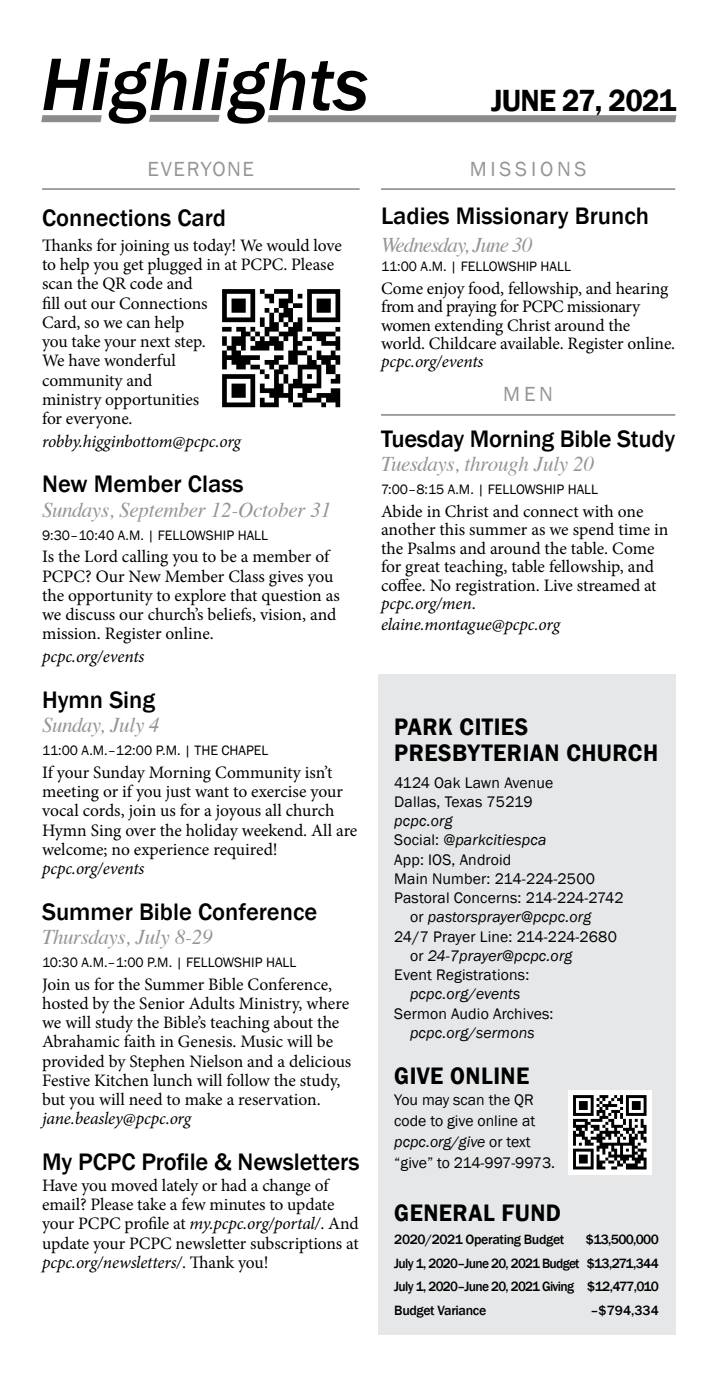
<style>
.page{position:relative;width:714px;height:1386px;background:#fff}
.page>*{position:absolute;margin:0;border:0;box-sizing:border-box;transform-origin:0 0}
.t1{font:italic 500 77px "Franklin Gothic";color:#000}
.t2{font:600 31.5px "Franklin Gothic";letter-spacing:-.025em;color:#000;scale:.95 1}
.t3{font:500 24.5px "Franklin Gothic";color:#000}
.t4{font:600 24.5px/26.2px "Franklin Gothic";letter-spacing:.02em;color:#000;scale:.95 1}
.t5{font:italic 21px "Times";letter-spacing:-.025em;color:#939598}
.t6{font:italic 21px "Times";letter-spacing:-.05em;color:#939598}
.t7{font:21px "Franklin Gothic";letter-spacing:.18em;color:#939598}
.t8{font:21px "Franklin Gothic";letter-spacing:.075em;color:#939598}
.t9{font:17.5px/19.2px "Minion Pro";letter-spacing:-.005em;color:#000}
.t10{font:italic 17.5px "Minion Pro";letter-spacing:-.01em;color:#000}
.t11{font:15.75px/21px "Franklin Gothic";letter-spacing:.01em;color:#000}
.t12{font:italic 15.75px "Franklin Gothic";letter-spacing:.01em;color:#000}
.t13{font:14px "Franklin Gothic";color:#000}
.t14{font:500 13.83px/23.6px "Franklin Gothic";letter-spacing:-.03em;color:#000;text-align:justify}
.s1{font-style:italic}
.s2{font-style:normal}
</style>
<div class="page">
<div style="left:378px;top:674px;width:297px;height:661px;background:#e6e7e8"></div>
<img style="left:568px;top:1090px;width:84px;height:84px">
<hr style="left:42px;top:188px;width:318px;height:2px;background:#939598">
<hr style="left:381px;top:188px;width:294px;height:2px;background:#939598">
<hr style="left:381px;top:414px;width:294px;height:2px;background:#939598">
<div style="left:42px;top:115px;width:59px;height:7px;background:#8a8c8e"></div>
<div style="left:150px;top:115px;width:69px;height:7px;background:#8a8c8e"></div>
<div style="left:268px;top:115px;width:408px;height:7px;background:#8a8c8e"></div>
<img style="left:222px;top:289px;width:119px;height:119px">
<h1 class="t1" style="left:41px;top:37px;width:329px">Highlights</h1>
<p class="t8" style="left:148px;top:156px;width:108px">EVERYONE</p>
<h3 class="t3" style="left:42px;top:203px;width:186px">Connections Card</h3>
<p class="t9" style="left:42px;top:236px;width:301px">Thanks for joining us today! We would love to help you get plugged in at PCPC. Please scan the QR code and<br>fill out our Connections<br>Card, so we can help<br>you take your next step.<br>We have wonderful<br>community and<br>ministry opportunities<br>for everyone.</p>
<p class="t10" style="left:42px;top:429px;width:200px">robby.higginbottom@pcpc.org</p>
<h3 class="t3" style="left:42px;top:469px;width:203px">New Member Class</h3>
<p class="t5" style="left:42px;top:492px;width:291px">Sundays, September 12-October 31</p>
<p class="t13" style="left:42px;top:526px;width:227px">9:30–10:40 A.M. | FELLOWSHIP HALL</p>
<p class="t9" style="left:42px;top:547px;width:299px">Is the Lord calling you to be a member of PCPC? Our New Member Class gives you the opportunity to explore that question as we discuss our church’s beliefs, vision, and mission. Register online.</p>
<p class="t10" style="left:42px;top:645px;width:104px">pcpc.org/events</p>
<h3 class="t3" style="left:42px;top:684px;width:115px">Hymn Sing</h3>
<p class="t5" style="left:42px;top:707px;width:119px">Sunday, July 4</p>
<p class="t13" style="left:42px;top:742px;width:228px">11:00 A.M.–12:00 P.M. | THE CHAPEL</p>
<p class="t9" style="left:42px;top:763px;width:317px">If your Sunday Morning Community isn’t meeting or if you just want to exercise your vocal cords, join us for a joyous all church Hymn Sing over the holiday weekend. All are welcome; no experience required!</p>
<p class="t10" style="left:42px;top:857px;width:104px">pcpc.org/events</p>
<h3 class="t3" style="left:42px;top:896px;width:277px">Summer Bible Conference</h3>
<p class="t5" style="left:42px;top:919px;width:172px">Thursdays, July 8-29</p>
<p class="t13" style="left:42px;top:954px;width:256px">10:30 A.M.–1:00 P.M. | FELLOWSHIP HALL</p>
<p class="t9" style="left:42px;top:974px;width:311px">Join us for the Summer Bible Conference, hosted by the Senior Adults Ministry, where we will study the Bible’s teaching about the Abrahamic faith in Genesis. Music will be provided by Stephen Nielson and a delicious Festive Kitchen lunch will follow the study, but you will need to make a reservation.</p>
<p class="t10" style="left:42px;top:1107px;width:151px">jane.beasley@pcpc.org</p>
<h3 class="t3" style="left:42px;top:1147px;width:319px">My PCPC Profile &amp; Newsletters</h3>
<p class="t9" style="left:42px;top:1176px;width:318px">Have you moved lately or had a change of email? Please take a few minutes to update your PCPC profile at <span class="s1">my.pcpc.org/portal/</span>. And update your PCPC newsletter subscriptions at <span class="s1">pcpc.org/newsletters/</span>. Thank you!</p>
<h2 class="t2" style="left:491px;top:82px;width:196px">JUNE 27, 2021</h2>
<p class="t7" style="left:470px;top:156px;width:118px">MISSIONS</p>
<h3 class="t3" style="left:381px;top:200px;width:270px">Ladies Missionary Brunch</h3>
<p class="t6" style="left:381px;top:226px;width:153px">Wednesday, June 30</p>
<p class="t13" style="left:381px;top:258px;width:191px">11:00 A.M. | FELLOWSHIP HALL</p>
<p class="t9" style="left:381px;top:279px;width:296px;line-height:18.4px">Come enjoy food, fellowship, and hearing from and praying for PCPC missionary women extending Christ around the world. Childcare available. Register online.</p>
<p class="t10" style="left:381px;top:350px;width:104px">pcpc.org/events</p>
<p class="t7" style="left:503px;top:381px;width:51px">MEN</p>
<h3 class="t3" style="left:381px;top:424px;width:296px">Tuesday Morning Bible Study</h3>
<p class="t5" style="left:381px;top:446px;width:214px">Tuesdays, through July 20</p>
<p class="t13" style="left:381px;top:481px;width:218px">7:00–8:15 A.M. | FELLOWSHIP HALL</p>
<p class="t9" style="left:381px;top:502px;width:289px;line-height:18.4px">Abide in Christ and connect with one another this summer as we spend time in the Psalms and around the table. Come for great teaching, table fellowship, and coffee. No registration. Live streamed at <span class="s1">pcpc.org/men</span>.</p>
<p class="t10" style="left:381px;top:612px;width:180px">elaine.montague@pcpc.org</p>
<h3 class="t4" style="left:394px;top:714px;width:279px">PARK CITIES<br>PRESBYTERIAN CHURCH</h3>
<p class="t11" style="left:394px;top:773px;width:161px;line-height:19.2px">4124 Oak Lawn Avenue<br>Dallas, Texas 75219</p>
<p class="t12" style="left:394px;top:811px;width:60px">pcpc.org</p>
<p class="t12" style="left:394px;top:830px;width:154px"><span class="s2">Social:</span> @parkcitiespca</p>
<p class="t11" style="left:394px;top:849px;width:119px">App: IOS, Android</p>
<p class="t11" style="left:394px;top:869px;width:202px">Main Number: 214-224-2500</p>
<p class="t11" style="left:394px;top:888px;width:231px">Pastoral Concerns: 214-224-2742</p>
<p class="t12" style="left:410px;top:907px;width:183px"><span class="s2">or</span> pastorsprayer@pcpc.org</p>
<p class="t11" style="left:394px;top:926px;width:224px">24/7 Prayer Line: 214-224-2680</p>
<p class="t12" style="left:410px;top:946px;width:164px"><span class="s2">or</span> 24-7prayer@pcpc.org</p>
<p class="t11" style="left:394px;top:965px;width:137px">Event Registrations:</p>
<p class="t12" style="left:410px;top:984px;width:112px">pcpc.org/events</p>
<p class="t11" style="left:394px;top:1003px;width:161px">Sermon Audio Archives:</p>
<p class="t12" style="left:410px;top:1023px;width:126px">pcpc.org/sermons</p>
<h3 class="t4" style="left:394px;top:1063px;width:144px">GIVE ONLINE</h3>
<p class="t11" style="left:394px;top:1090px;width:162px">You may scan the QR code to give online at <span class="s1">pcpc.org/give</span> or text “give” to 214-997-9973.</p>
<h3 class="t4" style="left:394px;top:1200px;width:177px">GENERAL FUND</h3>
<p class="t14" style="left:394px;top:1228px;width:172px">2020/2021 Operating Budget</p>
<p class="t14" style="left:394px;top:1228px;width:266px;text-indent:192px">$13,500,000<br>July 1, 2020–June 20, 2021 Budget $13,271,344<br>July 1, 2020–June 20, 2021 Giving $12,477,010<br>Budget Variance</p>
<p class="t14" style="left:591px;top:1299px;width:70px">–$794,334</p>
</div>
